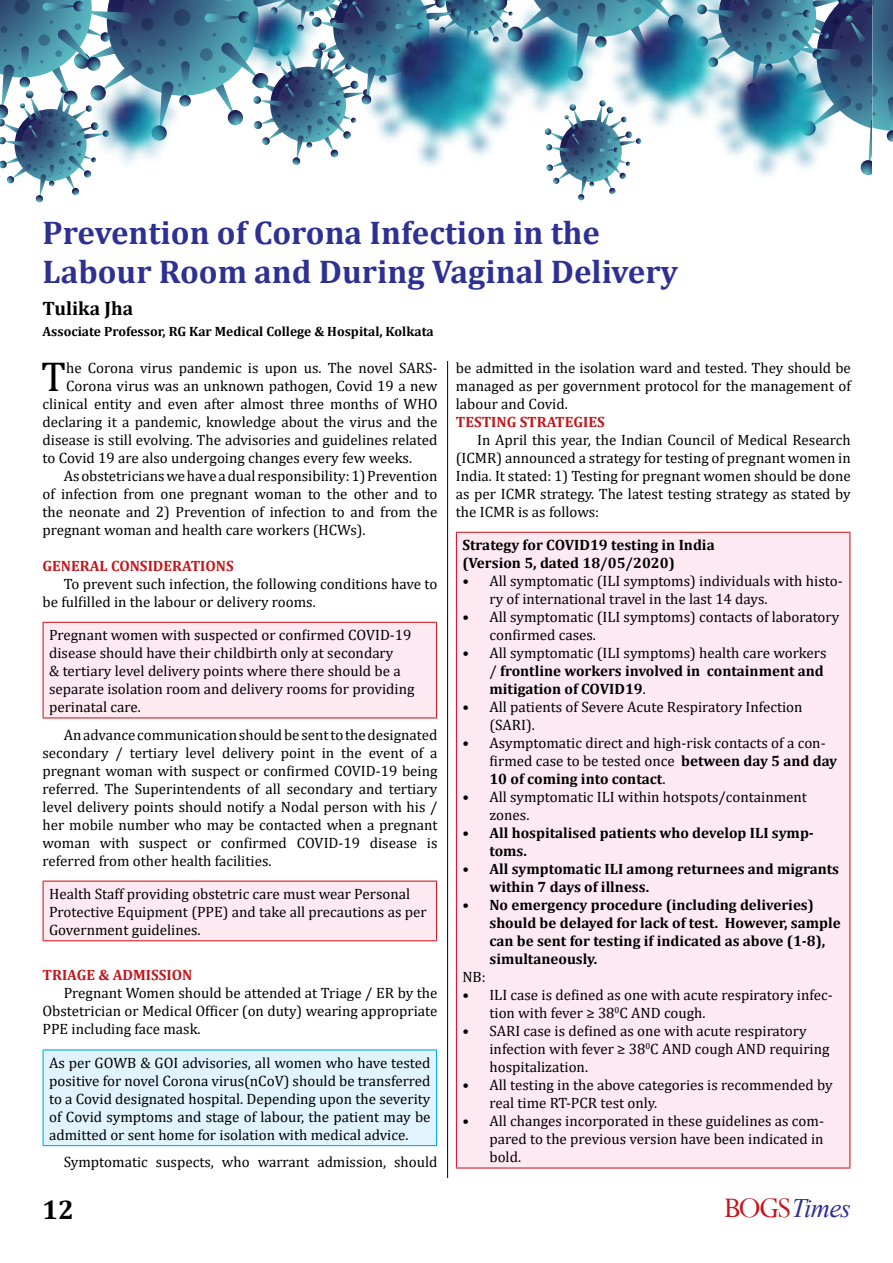
<style>
.page{position:relative;width:893px;height:1263px;background:#fff}
.page>*{position:absolute;margin:0;border:0;box-sizing:border-box;transform-origin:0 0}
.t1{font:42px "Cambria";color:#000}
.t2{font:700 33px/39.6px "Cambria";color:#2e3092}
.t3{font:700 27px "Cambria";color:#000}
.t4{font:italic 26.7px "Times New Roman";letter-spacing:-.03em;color:#2e3092}
.t5{font:700 19.5px "Cambria";color:#000}
.t6{font:15px/18px "Cambria";color:#000}
.t7{font:700 15px/18px "Cambria";color:#000}
.t8{font:700 15px "Cambria";color:#c4161c}
.t9{font:700 13.5px "Cambria";color:#000}
.s1{font-weight:400}
.s2{font-weight:700}
.s3{font-family:"Perpetua";font-style:normal;font-size:31.65px;color:#c4161c}
</style>
<div class="page">
<svg style="left:553px;top:180px;width:63px;height:20px"></svg>
<img style="left:524px;top:0;width:348px;height:180px">
<svg style="left:0;top:0;width:524px;height:202px"></svg>
<img style="left:696px;top:0;width:176px;height:142px">
<img style="left:872px;top:0;width:21px;height:142px">
<hr style="left:447px;top:361px;width:1px;height:817px;background:#000">
<div style="left:43px;top:622px;width:394px;height:96px;background:#fde9f1"></div>
<hr style="left:43px;top:622px;width:394px;height:1px;background:#d2232a">
<hr style="left:43px;top:623px;width:1px;height:94px;background:#d2232a">
<hr style="left:436px;top:623px;width:1px;height:94px;background:#d2232a">
<hr style="left:43px;top:717px;width:394px;height:1px;background:#d2232a">
<div style="left:43px;top:881px;width:394px;height:60px;background:#fde9f1"></div>
<hr style="left:43px;top:880px;width:394px;height:2px;background:#d2232a">
<hr style="left:43px;top:882px;width:1px;height:58px;background:#d2232a">
<hr style="left:436px;top:882px;width:1px;height:58px;background:#d2232a">
<hr style="left:43px;top:940px;width:394px;height:1px;background:#d2232a">
<div style="left:43px;top:1050px;width:394px;height:95px;background:#e1f4fd"></div>
<hr style="left:43px;top:1049px;width:394px;height:1px;background:#00aeef">
<hr style="left:43px;top:1050px;width:1px;height:95px;background:#00aeef">
<hr style="left:436px;top:1050px;width:1px;height:95px;background:#00aeef">
<hr style="left:43px;top:1145px;width:394px;height:1px;background:#00aeef">
<div style="left:456px;top:532px;width:394px;height:636px;background:#fde9f1"></div>
<hr style="left:456px;top:532px;width:394px;height:1px;background:#d2232a">
<hr style="left:456px;top:533px;width:1px;height:634px;background:#d2232a">
<hr style="left:849px;top:533px;width:1px;height:634px;background:#d2232a">
<hr style="left:456px;top:1167px;width:394px;height:1px;background:#d2232a">
<h2 class="t2" style="left:43px;top:211px;width:637px">Prevention of Corona Infection in the<br>Labour Room and During Vaginal Delivery</h2>
<h3 class="t5" style="left:43px;top:295px;width:92px">Tulika Jha</h3>
<p class="t9" style="left:43px;top:321px;width:393px">Associate Professor, RG Kar Medical College &amp; Hospital, Kolkata</p>
<p class="t6" style="left:456px;top:358px;width:396px;text-align:justify">be admitted in the isolation ward and tested. They should be managed as per government protocol for the management of labour and Covid.</p>
<p class="t8" style="left:456px;top:411px;width:150px">TESTING STRATEGIES</p>
<p class="t6" style="left:456px;top:430px;width:396px;text-align:justify;text-indent:21px">In April this year, the Indian Council of Medical Research (ICMR) announced a strategy for testing of pregnant women in India. It stated: 1) Testing for pregnant women should be done as per ICMR strategy. The latest testing strategy as stated by the ICMR is as follows:</p>
<p class="t7" style="left:462px;top:535px;width:254px">Strategy for COVID19 testing in India (Version 5, dated 18/05/2020)</p>
<p class="t6" style="left:489px;top:572px;width:355px;text-indent:-27px">• All symptomatic (ILI symptoms) individuals with histo&shy;ry of international travel in the last 14 days.</p>
<p class="t6" style="left:489px;top:608px;width:351px;text-indent:-27px">• All symptomatic (ILI symptoms) contacts of laboratory confirmed cases.</p>
<p class="t7" style="left:489px;top:643px;width:339px;text-indent:-27px"><span class="s1">• All symptomatic (ILI symptoms) health care workers /</span> frontline workers involved in containment and mitigation of COVID19<span class="s1">.</span></p>
<p class="t6" style="left:489px;top:698px;width:315px;text-indent:-27px">• All patients of Severe Acute Respiratory Infection (SARI).</p>
<p class="t6" style="left:489px;top:734px;width:349px;text-indent:-27px">• Asymptomatic direct and high-risk contacts of a con&shy;firmed case to be tested once <span class="s2">between day 5 and day<br>10 of coming into contact</span>.</p>
<p class="t6" style="left:489px;top:788px;width:319px;text-indent:-27px">• All symptomatic ILI within hotspots/containment zones.</p>
<p class="t7" style="left:489px;top:823px;width:326px;text-indent:-27px">• All hospitalised patients who develop ILI symp&shy;toms.</p>
<p class="t7" style="left:489px;top:859px;width:351px;text-indent:-27px">• All symptomatic ILI among returnees and migrants within 7 days of illness.</p>
<p class="t7" style="left:489px;top:895px;width:353px;text-indent:-27px">• No emergency procedure (including deliveries) should be delayed for lack of test. However, sample can be sent for testing if indicated as above (1-8), simultaneously.</p>
<p class="t6" style="left:462px;top:968px;width:25px">NB:</p>
<p class="t6" style="left:489px;top:986px;width:345px;text-indent:-27px">• ILI case is defined as one with acute respiratory infec&shy;tion with fever ≥ 38<sup>0</sup>C AND cough.</p>
<p class="t6" style="left:489px;top:1022px;width:342px;text-indent:-27px">• SARI case is defined as one with acute respiratory infection with fever ≥ 38<sup>0</sup>C AND cough AND requiring hospitalization.</p>
<p class="t6" style="left:489px;top:1076px;width:345px;text-indent:-27px">• All testing in the above categories is recommended by real time RT-PCR test only.</p>
<p class="t6" style="left:489px;top:1112px;width:336px;text-align:justify;text-indent:-27px">• All changes incorporated in these guidelines as com&shy;pared to the previous version have been indicated in bold.</p>
<h1 class="t1" style="left:41px;top:352px;width:26px">T</h1>
<p class="t6" style="left:66px;top:358px;width:373px">he Corona virus pandemic is upon us. The novel SARS-</p>
<p class="t6" style="left:66px;top:376px;width:373px">Corona virus was an unknown pathogen, Covid 19 a new</p>
<p class="t6" style="left:43px;top:394px;width:396px">clinical entity and even after almost three months of WHO</p>
<p class="t6" style="left:43px;top:412px;width:396px">declaring it a pandemic, knowledge about the virus and the</p>
<p class="t6" style="left:43px;top:430px;width:396px">disease is still evolving. The advisories and guidelines related</p>
<p class="t6" style="left:43px;top:448px;width:371px">to Covid 19 are also undergoing changes every few weeks.</p>
<p class="t6" style="left:64px;top:466px;width:375px">As obstetricians we have a dual responsibility: 1) Prevention</p>
<p class="t6" style="left:43px;top:484px;width:396px">of infection from one pregnant woman to the other and to</p>
<p class="t6" style="left:43px;top:502px;width:396px">the neonate and 2) Prevention of infection to and from the</p>
<p class="t6" style="left:43px;top:520px;width:325px">pregnant woman and health care workers (HCWs).</p>
<p class="t8" style="left:43px;top:555px;width:193px">GENERAL CONSIDERATIONS</p>
<p class="t6" style="left:43px;top:574px;width:396px;text-indent:21px">To prevent such infection, the following conditions have to be fulfilled in the labour or delivery rooms.</p>
<p class="t6" style="left:49px;top:626px;width:367px">Pregnant women with suspected or confirmed COVID -19 disease should have their childbirth only at secondary<br>&amp; tertiary level delivery points where there should be a separate isolation room and delivery rooms for providing perinatal care.</p>
<p class="t6" style="left:43px;top:725px;width:396px;text-align:justify;text-indent:21px">An advance communication should be sent to the designated secondary / tertiary level delivery point in the event of a pregnant woman with suspect or confirmed Covid</p>
<p class="t6" style="left:43px;top:761px;width:396px;text-align:justify;text-indent:333px">-19 being referred. The Superintendents of all secondary and tertiary level delivery points should notify a Nodal person with his / her mobile number who may be contacted when a pregnant woman with suspect or confirmed Covid</p>
<p class="t6" style="left:338px;top:833px;width:101px">-19 disease is</p>
<p class="t6" style="left:43px;top:851px;width:230px">referred from other health facilities.</p>
<p class="t6" style="left:49px;top:885px;width:379px">Health Staff providing obstetric care must wear Personal<br>Protective Equipment (PPE) and take all precautions as per<br>Government guidelines.</p>
<p class="t8" style="left:43px;top:965px;width:140px">TRIAGE &amp; ADMISSION</p>
<p class="t6" style="left:43px;top:984px;width:396px;text-align:justify;text-indent:21px">Pregnant Women should be attended at Triage / ER by the Obstetrician or Medical Officer (on duty) wearing appropriate PPE including face mask.</p>
<p class="t6" style="left:49px;top:1053px;width:383px;text-align:justify">As per GOWB &amp; GOI advisories, all women who have tested positive for novel Corona virus(nCoV) should be transferred to a Covid designated hospital. Depending upon the severity of Covid symptoms and stage of labour, the patient may be admitted or sent home for isolation with medical advice.</p>
<p class="t6" style="left:64px;top:1153px;width:375px">Symptomatic suspects, who warrant admission, should</p>
<h3 class="t3" style="left:42px;top:1191px;width:33px">12</h3>
<h3 class="t4" style="left:724px;top:1189px;width:128px"><span class="s3">BOGS</span>Times</h3>
</div>
